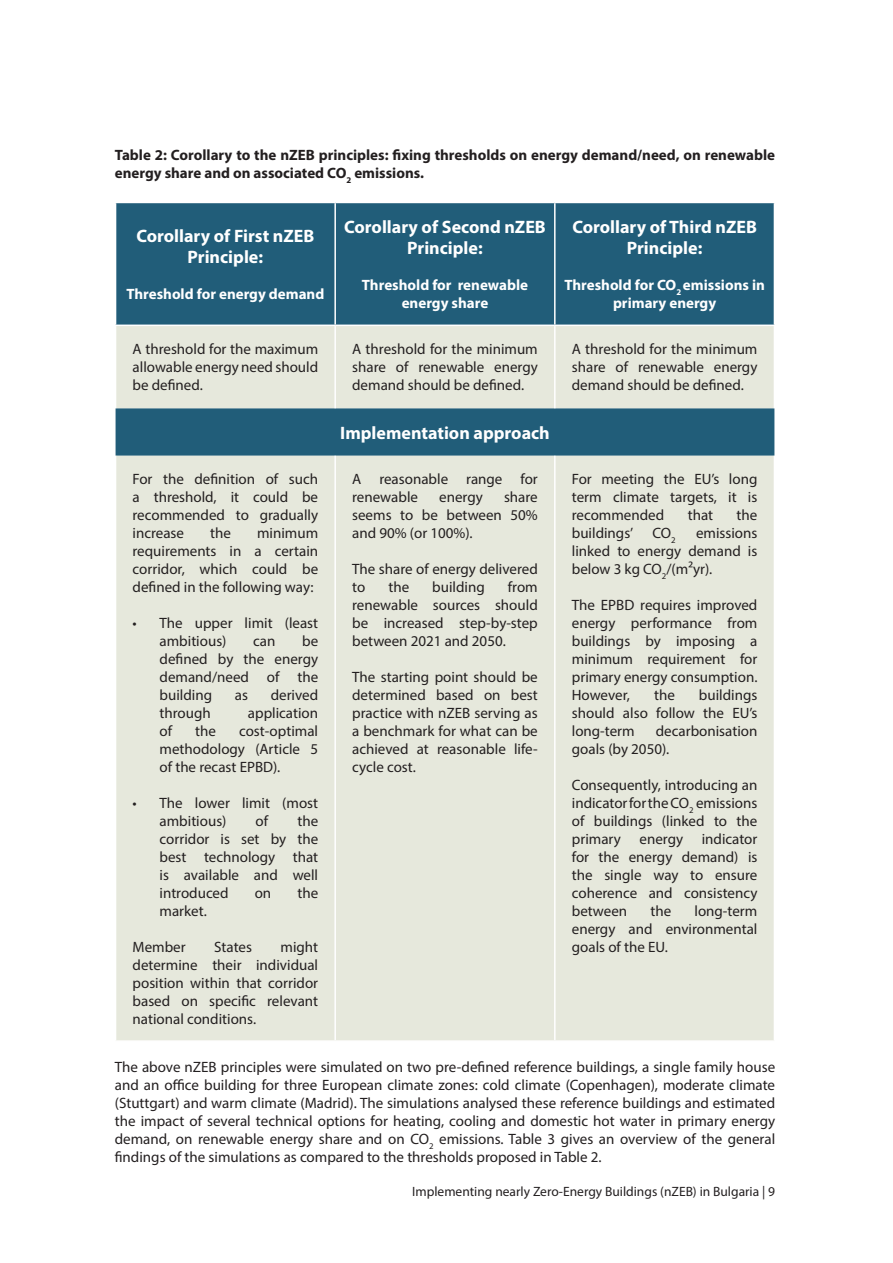
<style>
.page{position:relative;width:893px;height:1263px;background:#fff}
.page>*{position:absolute;margin:0;border:0;box-sizing:border-box;transform-origin:0 0}
.t1{font:700 18px/21.6px "Myriad Pro";color:#fff;text-align:center}
.t2{font:15px/18px "Myriad Pro";color:#231f20;text-align:justify}
.t3{font:700 15px/18px "Myriad Pro";color:#231f20}
.t4{font:700 15px/18px "Myriad Pro";color:#fff;text-align:center}
.t5{font:13.5px "Myriad Pro";color:#231f20}
</style>
<div class="page">
<div style="left:116px;top:203px;width:658px;height:253px;background:#215d79"></div>
<div style="left:116px;top:326px;width:658px;height:82px;background:#e6e8dc"></div>
<div style="left:116px;top:456px;width:658px;height:584px;background:#e6e8dc"></div>
<hr style="left:555px;top:325px;width:220px;height:1px;background:#fff">
<hr style="left:334px;top:326px;width:2px;height:82px;background:#fff">
<hr style="left:554px;top:326px;width:2px;height:82px;background:#fff">
<hr style="left:115px;top:325px;width:220px;height:1px;background:#fff">
<hr style="left:334px;top:203px;width:2px;height:122px;background:#fff">
<hr style="left:554px;top:203px;width:2px;height:122px;background:#fff">
<hr style="left:335px;top:325px;width:220px;height:1px;background:#fff">
<hr style="left:334px;top:456px;width:2px;height:584px;background:#fff">
<hr style="left:554px;top:456px;width:2px;height:584px;background:#fff">
<p class="t3" style="left:115px;top:145px;width:662px">Table 2: Corollary to the nZEB principles: fixing thresholds on energy demand/need, on renewable energy share and on associated CO<sub>2</sub> emissions.</p>
<p class="t1" style="left:136px;top:224px;width:179px">Corollary of First nZEB<br>Principle:</p>
<p class="t4" style="left:126px;top:285px;width:199px">Threshold for energy demand</p>
<p class="t1" style="left:344px;top:215px;width:203px">Corollary of Second nZEB<br>Principle:</p>
<p class="t4" style="left:362px;top:276px;width:168px">Threshold for renewable energy share</p>
<p class="t1" style="left:572px;top:215px;width:186px">Corollary of Third nZEB<br>Principle:</p>
<p class="t4" style="left:564px;top:276px;width:202px">Threshold for CO<sub>2</sub> emissions in primary energy</p>
<p class="t2" style="left:133px;top:339px;width:187px">A threshold for the maximum allowable energy need should be defined.</p>
<p class="t2" style="left:352px;top:339px;width:187px">A threshold for the minimum share of renewable energy demand should be defined.</p>
<p class="t2" style="left:572px;top:339px;width:187px">A threshold for the minimum share of renewable energy demand should be defined.</p>
<p class="t1" style="left:340px;top:421px;width:211px">Implementation approach</p>
<p class="t2" style="left:133px;top:470px;width:187px">For the definition of such a threshold, it could be recommended to gradually increase</p>
<p class="t2" style="left:352px;top:470px;width:187px">A reasonable range for renewable</p>
<p class="t2" style="left:572px;top:470px;width:187px">For meeting the EU’s long term climate targets, it is recommended</p>
<p class="t2" style="left:352px;top:488px;width:187px;text-indent:152px">share seems to be between 50% and 90% (or 100%).</p>
<p class="t2" style="left:352px;top:560px;width:187px">The share of energy delivered to</p>
<p class="t2" style="left:439px;top:488px;width:45px">energy</p>
<p class="t2" style="left:688px;top:506px;width:27px">that</p>
<p class="t2" style="left:737px;top:506px;width:22px">the</p>
<p class="t2" style="left:210px;top:524px;width:22px">the</p>
<p class="t2" style="left:572px;top:524px;width:63px">buildings’</p>
<p class="t2" style="left:652px;top:524px;width:25px">CO<sub>2</sub></p>
<p class="t2" style="left:133px;top:524px;width:187px;text-indent:124px">minimum requirements in a certain corridor, which could be defined in the following way:</p>
<p class="t2" style="left:160px;top:614px;width:160px;text-indent:-27px">• The upper limit (least ambitious)</p>
<p class="t2" style="left:572px;top:524px;width:187px;text-indent:124px">emissions linked to energy demand is below 3 kg CO<sub>2</sub>/(m²yr).</p>
<p class="t2" style="left:572px;top:596px;width:187px">The EPBD requires improved energy performance from buildings by imposing a minimum requirement for primary energy consumption.<br>However,</p>
<p class="t2" style="left:352px;top:578px;width:187px;text-indent:156px">from renewable sources should be increased step-by-step between 2021 and 2050.</p>
<p class="t2" style="left:352px;top:668px;width:187px">The starting point should be determined based on best practice with nZEB serving as a benchmark for what can be achieved at reasonable life&shy;cycle cost.</p>
<p class="t2" style="left:388px;top:578px;width:22px">the</p>
<p class="t2" style="left:432px;top:578px;width:54px">building</p>
<p class="t2" style="left:160px;top:632px;width:160px;text-indent:143px">be defined by the energy demand/need of the building</p>
<p class="t2" style="left:253px;top:632px;width:24px">can</p>
<p class="t2" style="left:235px;top:686px;width:15px">as</p>
<p class="t2" style="left:271px;top:686px;width:49px">derived</p>
<p class="t2" style="left:572px;top:686px;width:187px;text-indent:127px">buildings should also follow the EU’s long-term</p>
<p class="t2" style="left:654px;top:686px;width:22px">the</p>
<p class="t2" style="left:160px;top:704px;width:53px">through</p>
<p class="t2" style="left:248px;top:704px;width:72px">application</p>
<p class="t2" style="left:160px;top:722px;width:14px">of</p>
<p class="t2" style="left:195px;top:722px;width:22px">the</p>
<p class="t2" style="left:160px;top:722px;width:160px;text-indent:79px">cost-optimal methodology (Article 5 of the recast EPBD).</p>
<p class="t2" style="left:160px;top:794px;width:160px;text-indent:-27px">• The lower limit (most ambitious)</p>
<p class="t2" style="left:572px;top:722px;width:187px;text-indent:84px">decarbonisation goals (by 2050).</p>
<p class="t2" style="left:572px;top:776px;width:187px">Consequently, introducing an indicator for the CO<sub>2</sub> emissions of buildings (linked to the primary energy indicator for the energy demand) is the single way to ensure coherence and consistency between</p>
<p class="t2" style="left:256px;top:812px;width:14px">of</p>
<p class="t2" style="left:160px;top:812px;width:160px;text-indent:138px">the corridor is set by the best technology that is available and well introduced</p>
<p class="t2" style="left:255px;top:884px;width:18px">on</p>
<p class="t2" style="left:297px;top:884px;width:22px">the</p>
<p class="t2" style="left:160px;top:902px;width:49px">market.</p>
<p class="t2" style="left:133px;top:938px;width:55px">Member</p>
<p class="t2" style="left:214px;top:938px;width:39px">States</p>
<p class="t2" style="left:572px;top:902px;width:187px;text-indent:123px">long-term energy and environmental goals of the EU.</p>
<p class="t2" style="left:650px;top:902px;width:22px">the</p>
<p class="t2" style="left:133px;top:938px;width:187px;text-indent:148px">might determine their individual position within that corridor based on specific relevant national conditions.</p>
<p class="t2" style="left:115px;top:1057px;width:662px">The above nZEB principles were simulated on two pre-defined reference buildings, a single family house and an office building for three European climate zones: cold climate (Copenhagen), moderate climate (Stuttgart) and warm climate (Madrid). The simulations analysed these reference buildings and estimated the impact of several technical options for heating, cooling and domestic hot water in primary energy demand, on renewable energy share and on CO<sub>2</sub> emissions. Table 3 gives an overview of the general findings of the simulations as compared to the thresholds proposed in Table 2.</p>
<p class="t5" style="left:412px;top:1183px;width:365px">Implementing nearly Zero-Energy Buildings (nZEB) in Bulgaria | 9</p>
</div>
